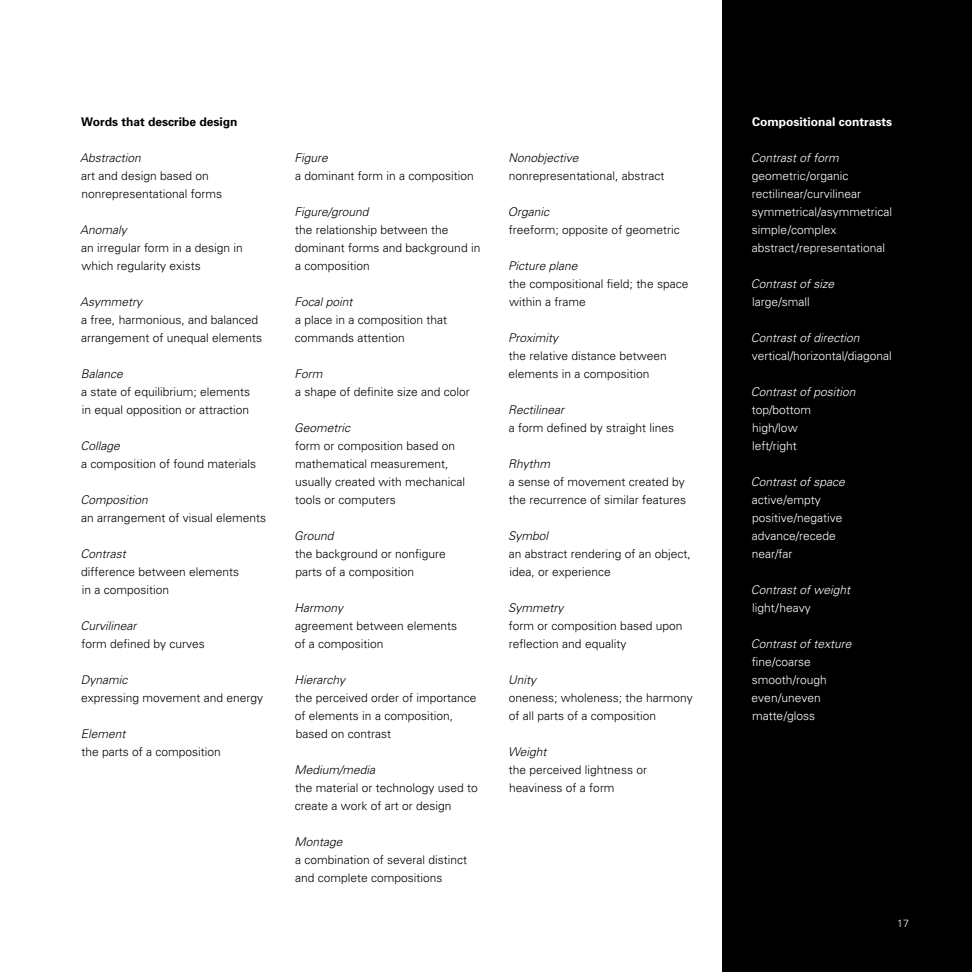
<style>
.page{position:relative;width:972px;height:972px;background:#fff}
.page>*{position:absolute;margin:0;border:0;box-sizing:border-box;transform-origin:0 0}
.t1{font:300 12px/18px "Univers";color:#000}
.t2{font:300 12px/18px "Univers";color:#fff}
.t3{font:italic 300 12px "Univers";color:#000}
.t4{font:italic 300 12px "Univers";color:#fff}
.t5{font:700 12px "Univers";color:#000}
.t6{font:700 12px "Univers";color:#fff}
.t7{font:300 10.5px "Univers";color:#fff}
</style>
<div class="page">
<div style="left:722px;top:0;width:250px;height:972px;background:#000"></div>
<p class="t5" style="left:81px;top:114px;width:158px">Words that describe design</p>
<p class="t3" style="left:80px;top:151px;width:62px">Abstraction</p>
<p class="t1" style="left:81px;top:166px;width:142px">art and design based on nonrepresentational forms</p>
<p class="t3" style="left:80px;top:223px;width:48px">Anomaly</p>
<p class="t1" style="left:81px;top:238px;width:163px">an irregular form in a design in which regularity exists</p>
<p class="t3" style="left:80px;top:295px;width:64px">Asymmetry</p>
<p class="t1" style="left:81px;top:310px;width:182px">a free, harmonious, and balanced arrangement of unequal elements</p>
<p class="t3" style="left:81px;top:367px;width:44px">Balance</p>
<p class="t1" style="left:81px;top:382px;width:170px">a state of equilibrium; elements in equal opposition or attraction</p>
<p class="t3" style="left:80px;top:439px;width:41px">Collage</p>
<p class="t1" style="left:81px;top:454px;width:176px">a composition of found materials</p>
<p class="t3" style="left:80px;top:493px;width:69px">Composition</p>
<p class="t1" style="left:81px;top:508px;width:186px">an arrangement of visual elements</p>
<p class="t3" style="left:80px;top:547px;width:47px">Contrast</p>
<p class="t1" style="left:81px;top:562px;width:160px">difference between elements in a composition</p>
<p class="t3" style="left:80px;top:619px;width:58px">Curvilinear</p>
<p class="t1" style="left:81px;top:634px;width:125px">form defined by curves</p>
<p class="t3" style="left:81px;top:673px;width:48px">Dynamic</p>
<p class="t1" style="left:81px;top:688px;width:184px">expressing movement and energy</p>
<p class="t3" style="left:81px;top:727px;width:46px">Element</p>
<p class="t1" style="left:81px;top:742px;width:141px">the parts of a composition</p>
<p class="t3" style="left:295px;top:151px;width:35px">Figure</p>
<p class="t1" style="left:295px;top:166px;width:180px">a dominant form in a composition</p>
<p class="t3" style="left:295px;top:205px;width:76px">Figure/ground</p>
<p class="t1" style="left:295px;top:220px;width:187px">the relationship between the dominant forms and background in a composition</p>
<p class="t3" style="left:295px;top:295px;width:60px">Focal point</p>
<p class="t1" style="left:295px;top:310px;width:154px">a place in a composition that commands attention</p>
<p class="t3" style="left:295px;top:367px;width:30px">Form</p>
<p class="t1" style="left:295px;top:382px;width:176px">a shape of definite size and color</p>
<p class="t3" style="left:294px;top:421px;width:58px">Geometric</p>
<p class="t1" style="left:295px;top:436px;width:172px">form or composition based on mathematical measurement, usually created with mechanical tools or computers</p>
<p class="t3" style="left:294px;top:529px;width:41px">Ground</p>
<p class="t1" style="left:295px;top:544px;width:152px">the background or nonfigure parts of a composition</p>
<p class="t3" style="left:295px;top:601px;width:50px">Harmony</p>
<p class="t1" style="left:295px;top:616px;width:164px">agreement between elements of a composition</p>
<p class="t3" style="left:295px;top:673px;width:52px">Hierarchy</p>
<p class="t1" style="left:295px;top:688px;width:183px">the perceived order of importance of elements in a composition, based on contrast</p>
<p class="t3" style="left:295px;top:763px;width:82px">Medium/media</p>
<p class="t1" style="left:295px;top:778px;width:184px">the material or technology used to create a work of art or design</p>
<p class="t3" style="left:295px;top:835px;width:50px">Montage</p>
<p class="t1" style="left:295px;top:850px;width:174px">a combination of several distinct and complete compositions</p>
<p class="t3" style="left:508px;top:151px;width:72px">Nonobjective</p>
<p class="t1" style="left:509px;top:166px;width:157px">nonrepresentational, abstract</p>
<p class="t3" style="left:508px;top:205px;width:43px">Organic</p>
<p class="t1" style="left:509px;top:220px;width:172px">freeform; opposite of geometric</p>
<p class="t3" style="left:508px;top:259px;width:71px">Picture plane</p>
<p class="t1" style="left:509px;top:274px;width:181px">the compositional field; the space within a frame</p>
<p class="t3" style="left:508px;top:331px;width:51px">Proximity</p>
<p class="t1" style="left:509px;top:346px;width:160px">the relative distance between elements in a composition</p>
<p class="t3" style="left:508px;top:403px;width:58px">Rectilinear</p>
<p class="t1" style="left:509px;top:418px;width:167px">a form defined by straight lines</p>
<p class="t3" style="left:508px;top:457px;width:44px">Rhythm</p>
<p class="t1" style="left:509px;top:472px;width:179px">a sense of movement created by the recurrence of similar features</p>
<p class="t3" style="left:508px;top:529px;width:42px">Symbol</p>
<p class="t1" style="left:509px;top:544px;width:184px">an abstract rendering of an object, idea, or experience</p>
<p class="t3" style="left:508px;top:601px;width:57px">Symmetry</p>
<p class="t1" style="left:509px;top:616px;width:175px">form or composition based upon reflection and equality</p>
<p class="t3" style="left:508px;top:673px;width:29px">Unity</p>
<p class="t1" style="left:509px;top:688px;width:186px">oneness; wholeness; the harmony of all parts of a composition</p>
<p class="t3" style="left:508px;top:745px;width:40px">Weight</p>
<p class="t1" style="left:509px;top:760px;width:140px">the perceived lightness or heaviness of a form</p>
<p class="t6" style="left:752px;top:114px;width:142px">Compositional contrasts</p>
<p class="t4" style="left:751px;top:151px;width:90px">Contrast of form</p>
<p class="t2" style="left:752px;top:166px;width:142px">geometric/organic rectilinear/curvilinear symmetrical/asymmetrical simple/complex abstract/representational</p>
<p class="t4" style="left:751px;top:277px;width:85px">Contrast of size</p>
<p class="t2" style="left:752px;top:292px;width:59px">large/small</p>
<p class="t4" style="left:751px;top:331px;width:110px">Contrast of direction</p>
<p class="t2" style="left:752px;top:346px;width:142px">vertical/horizontal/diagonal</p>
<p class="t4" style="left:751px;top:385px;width:106px">Contrast of position</p>
<p class="t2" style="left:752px;top:400px;width:61px">top/bottom high/low left/right</p>
<p class="t4" style="left:751px;top:475px;width:96px">Contrast of space</p>
<p class="t2" style="left:752px;top:490px;width:92px">active/empty positive/negative advance/recede near/far</p>
<p class="t4" style="left:751px;top:583px;width:101px">Contrast of weight</p>
<p class="t2" style="left:752px;top:598px;width:60px">light/heavy</p>
<p class="t4" style="left:751px;top:637px;width:102px">Contrast of texture</p>
<p class="t2" style="left:752px;top:652px;width:77px">fine/coarse smooth/rough even/uneven matte/gloss</p>
<p class="t7" style="left:897px;top:917px;width:13px">17</p>
</div>
